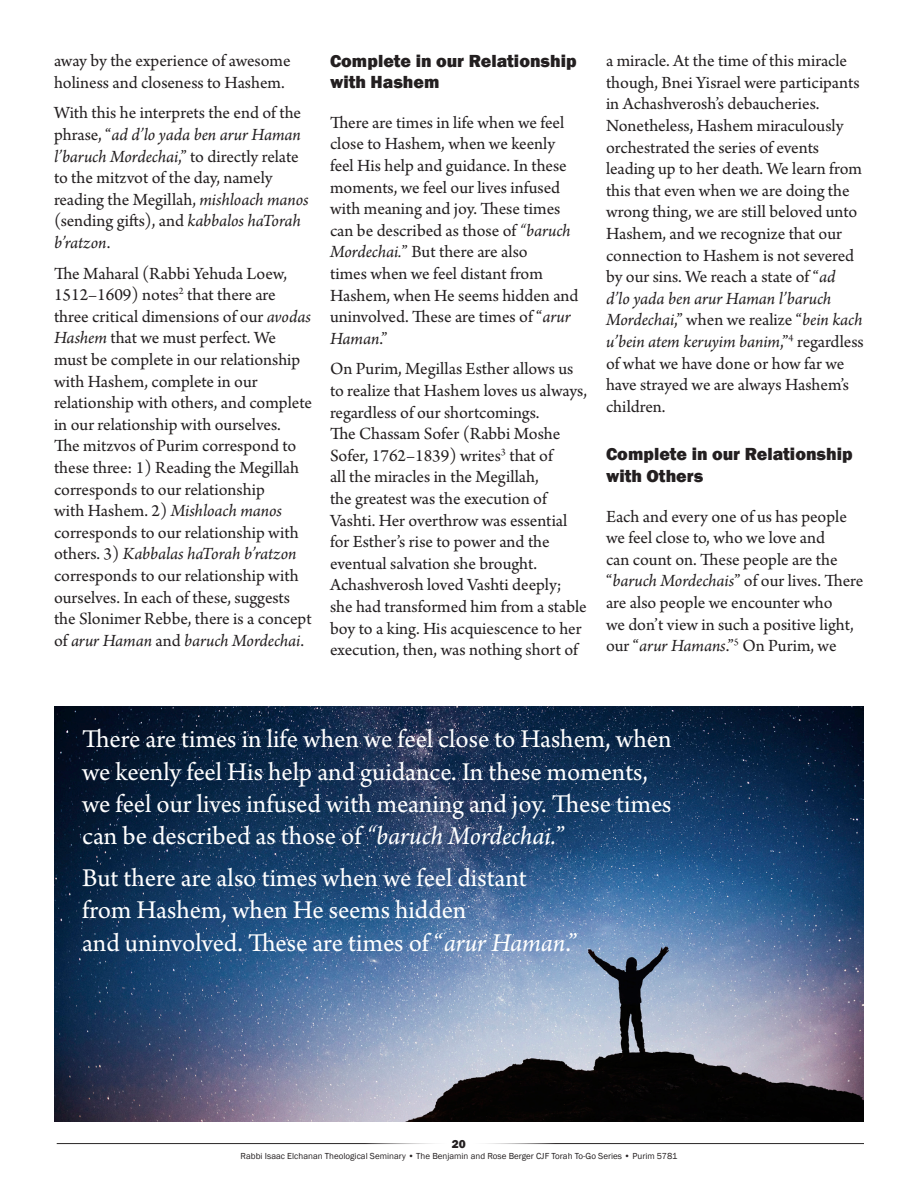
<style>
.page{position:relative;width:918px;height:1188px;background:#fff}
.page>*{position:absolute;margin:0;border:0;box-sizing:border-box;transform-origin:0 0}
.t1{font:27px/32.4px "Arno Pro";color:#fff}
.t2{font:18px/21.6px "Arno Pro";color:#231f20}
.t3{font:800 18px/21.6px "Franklin Gothic";color:#231f20}
.t4{font:800 12px "Franklin Gothic";color:#231f20}
.t5{font:9px "Franklin Gothic";color:#231f20}
.s1{font-style:italic}
</style>
<div class="page">
<hr style="left:465px;top:1143px;width:399px;height:1px;background:#231f20">
<hr style="left:57px;top:1143px;width:398px;height:1px;background:#231f20">
<img style="left:54px;top:706px;width:810px;height:415px">
<p class="t2" style="left:54px;top:51px;width:238px">away by the experience of awesome holiness and closeness to Hashem.</p>
<p class="t2" style="left:54px;top:103px;width:256px">With this he interprets the end of the phrase, “<span class="s1">ad d’lo yada ben arur Haman l’baruch Mordechai</span>,” to directly relate to the mitzvot of the day, namely reading the Megillah, <span class="s1">mishloach manos </span>(sending gifts), and <span class="s1">kabbalos haTorah b’ratzon</span>.</p>
<p class="t2" style="left:54px;top:263px;width:259px">The Maharal (Rabbi Yehuda Loew, 1512–1609) notes<sup>2</sup> that there are three critical dimensions of our <span class="s1">avodas Hashem</span> that we must perfect. We must be complete in our relationship with Hashem, complete in our relationship with others, and complete in our relationship with ourselves.<br>The mitzvos of Purim correspond to these three: 1) Reading the Megillah corresponds to our relationship<br>with Hashem. 2) <span class="s1">Mishloach manos </span>corresponds to our relationship with others. 3) <span class="s1">Kabbalas haTorah b’ratzon </span>corresponds to our relationship with ourselves. In each of these, suggests the Slonimer Rebbe, there is a concept of <span class="s1">arur Haman</span> and <span class="s1">baruch Mordechai</span>.</p>
<p class="t3" style="left:330px;top:50px;width:248px">Complete in our Relationship with Hashem</p>
<p class="t2" style="left:330px;top:113px;width:250px">There are times in life when we feel close to Hashem, when we keenly feel His help and guidance. In these moments, we feel our lives infused with meaning and joy. These times can be described as those of <span class="s1">“baruch<br>Mordechai.</span>” But there are also<br>times when we feel distant from<br>Hashem, when He seems hidden and uninvolved. These are times of “<span class="s1">arur<br>Haman</span>.”</p>
<p class="t2" style="left:330px;top:359px;width:259px">On Purim, Megillas Esther allows us to realize that Hashem loves us always, regardless of our shortcomings.<br>The Chassam Sofer (Rabbi Moshe Sofer, 1762–1839) writes<sup>3</sup> that of<br>all the miracles in the Megillah,<br>the greatest was the execution of Vashti. Her overthrow was essential for Esther’s rise to power and the eventual salvation she brought.<br>Achashverosh loved Vashti deeply; she had transformed him from a stable boy to a king. His acquiescence to her execution, then, was nothing short of</p>
<p class="t2" style="left:606px;top:51px;width:259px">a miracle. At the time of this miracle though, Bnei Yisrael were participants in Achashverosh’s debaucheries.<br>Nonetheless, Hashem miraculously orchestrated the series of events leading up to her death. We learn from this that even when we are doing the wrong thing, we are still beloved unto Hashem, and we recognize that our connection to Hashem is not severed by our sins. We reach a state of “<span class="s1">ad d’lo yada ben arur Haman l’baruch Mordechai</span>,” when we realize “<span class="s1">bein kach u’bein atem keruyim banim</span>,”<sup>4</sup> regardless of what we have done or how far we have strayed we are always Hashem’s children.</p>
<p class="t3" style="left:606px;top:444px;width:248px">Complete in our Relationship with Others</p>
<p class="t2" style="left:606px;top:506px;width:259px">Each and every one of us has people we feel close to, who we love and<br>can count on. These people are the “<span class="s1">baruch Mordechais</span>” of our lives. There are also people we encounter who<br>we don’t view in such a positive light, our “<span class="s1">arur Hamans</span>.”<sup>5</sup> On Purim, we</p>
<h1 class="t1" style="left:82px;top:724px;width:591px">There are times in life when we feel close to Hashem, when we keenly feel His help and guidance. In these moments, we feel our lives infused with meaning and joy. These times can be described as those of <span class="s1">“baruch Mordechai.</span>”</h1>
<h1 class="t1" style="left:82px;top:863px;width:497px">But there are also times when we feel distant from Hashem, when He seems hidden<br>and uninvolved. These are times of “<span class="s1">arur Haman</span>.”</h1>
<p class="t4" style="left:452px;top:1137px;width:16px">20</p>
<p class="t5" style="left:241px;top:1151px;width:438px">Rabbi Isaac Elchanan Theological Seminary • The Benjamin and Rose Berger CJF Torah To-Go Series • Purim 5781</p>
</div>
